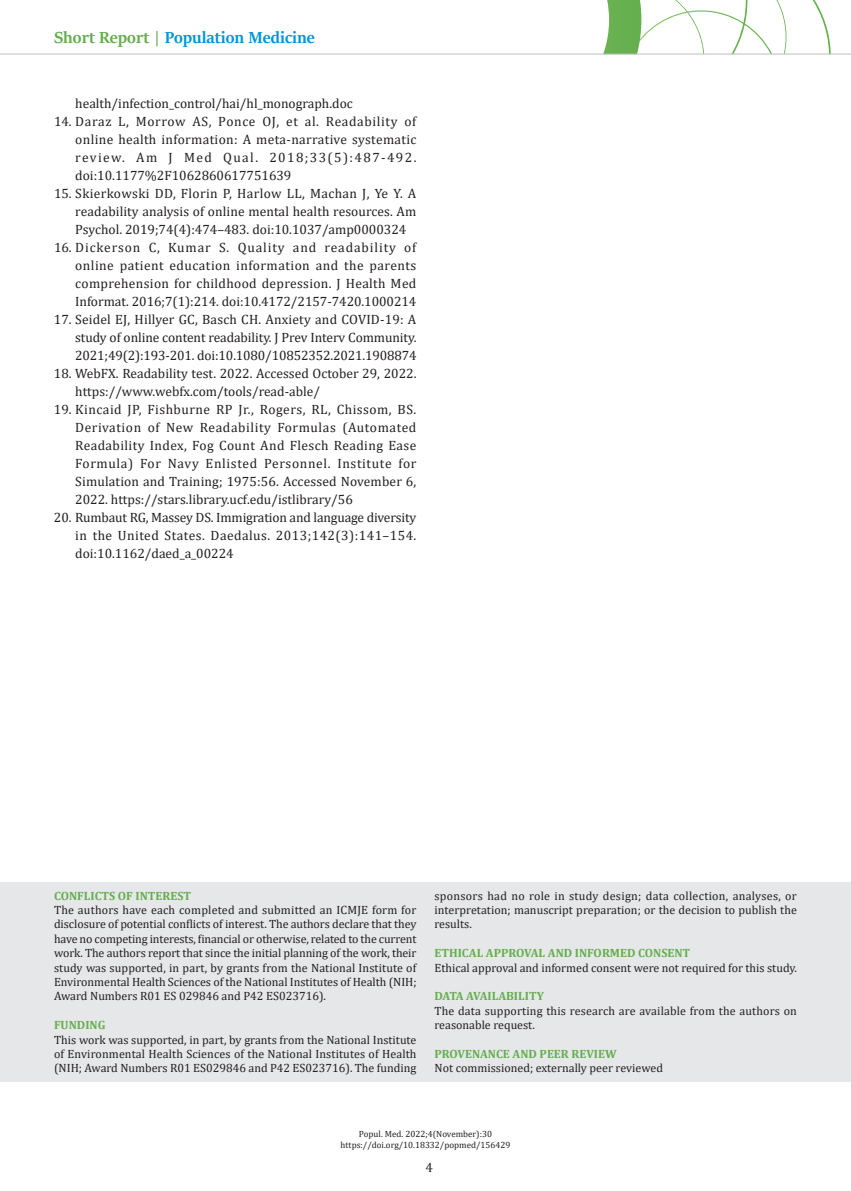
<style>
.page{position:relative;width:851px;height:1191px;background:#fff}
.page>*{position:absolute;margin:0;border:0;box-sizing:border-box;transform-origin:0 0}
.t1{font:700 18px "Sitka Banner";color:#0095d9}
.t2{font:13.5px/18px "Cambria";color:#231f20;text-align:justify}
.t3{font:12px/14.4px "Cambria";color:#231f20;text-align:justify}
.t4{font:700 12px "Cambria";color:#64ae4d}
.t5{font:9px/10.8px "Cambria";color:#231f20;text-align:center}
.s1{color:#64ae4d}
</style>
<div class="page">
<svg style="left:536px;top:0;width:294px;height:54px"></svg>
<hr style="left:0;top:54px;width:850px;height:1px;background:#bcbdc0">
<div style="left:0;top:881px;width:850px;height:200px;background:#e6e7e9"></div>
<h1 class="t1" style="left:54px;top:25px;width:262px"><span class="s1">Short Report |</span> Population Medicine</h1>
<p class="t2" style="left:75px;top:94px;width:279px">health/infection_control/hai/hl_monograph.doc</p>
<p class="t2" style="left:75px;top:112px;width:342px;text-indent:-21px">14. Daraz L, Morrow AS, Ponce OJ, et al. Readability of online health information: A meta-narrative systematic review. Am J Med Qual. 2018;33(5):487-492. doi:10.1177%2F1062860617751639</p>
<p class="t2" style="left:75px;top:184px;width:342px;text-indent:-21px">15. Skierkowski DD, Florin P, Harlow LL, Machan J, Ye Y. A readability analysis of online mental health resources. Am Psychol. 2019;74(4):474–483. doi:10.1037/amp0000324</p>
<p class="t2" style="left:75px;top:238px;width:342px;text-indent:-21px">16. Dickerson C, Kumar S. Quality and readability of online patient education information and the parents comprehension for childhood depression. J Health Med Informat. 2016;7(1):214. doi:10.4172/2157-7420.1000214</p>
<p class="t2" style="left:75px;top:310px;width:343px;text-indent:-21px">17. Seidel EJ, Hillyer GC, Basch CH. Anxiety and COVID-19: A study of online content readability. J Prev Interv Community.<br>2021;49(2):193-201. doi:10.1080/10852352.2021.1908874</p>
<p class="t2" style="left:75px;top:364px;width:343px;text-indent:-21px">18. WebFX. Readability test. 2022. Accessed October 29, 2022. https://www.webfx.com/tools/read-able/</p>
<p class="t2" style="left:75px;top:400px;width:342px;text-indent:-21px">19. Kincaid JP, Fishburne RP Jr., Rogers, RL, Chissom, BS.<br>Derivation of New Readability Formulas (Automated Readability Index, Fog Count And Flesch Reading Ease Formula) For Navy Enlisted Personnel. Institute for Simulation and Training; 1975:56. Accessed November 6, 2022. https://stars.library.ucf.edu/istlibrary/56</p>
<p class="t2" style="left:75px;top:508px;width:342px;text-indent:-21px">20. Rumbaut RG, Massey DS. Immigration and language diversity in the United States. Daedalus. 2013;142(3):141–154. doi:10.1162/daed_a_00224</p>
<p class="t4" style="left:54px;top:887px;width:138px">CONFLICTS OF INTEREST</p>
<p class="t3" style="left:54px;top:902px;width:364px">The authors have each completed and submitted an ICMJE form for disclosure of potential conflicts of interest. The authors declare that they have no competing interests, financial or otherwise, related to the current work. The authors report that since the initial planning of the work, their study was supported, in part, by grants from the National Institute of Environmental Health Sciences of the National Institutes of Health (NIH; Award Numbers R01 ES 029846 and P42 ES023716).</p>
<p class="t4" style="left:54px;top:1016px;width:53px">FUNDING</p>
<p class="t3" style="left:54px;top:1032px;width:364px">This work was supported, in part, by grants from the National Institute of Environmental Health Sciences of the National Institutes of Health (NIH; Award Numbers R01 ES029846 and P42 ES023716). The funding</p>
<p class="t3" style="left:434px;top:888px;width:364px">sponsors had no role in study design; data collection, analyses, or interpretation; manuscript preparation; or the decision to publish the results.</p>
<p class="t4" style="left:434px;top:944px;width:257px">ETHICAL APPROVAL AND INFORMED CONSENT</p>
<p class="t3" style="left:434px;top:960px;width:364px">Ethical approval and informed consent were not required for this study.</p>
<p class="t4" style="left:434px;top:987px;width:111px">DATA AVAILABILITY</p>
<p class="t3" style="left:434px;top:1003px;width:364px">The data supporting this research are available from the authors on reasonable request.</p>
<p class="t4" style="left:434px;top:1045px;width:184px">PROVENANCE AND PEER REVIEW</p>
<p class="t3" style="left:434px;top:1061px;width:230px">Not commissioned; externally peer reviewed</p>
<p class="t5" style="left:340px;top:1128px;width:171px">Popul. Med. 2022;4(November):30 https://doi.org/10.18332/popmed/156429</p>
<p class="t2" style="left:425px;top:1158px;width:9px">4</p>
</div>
